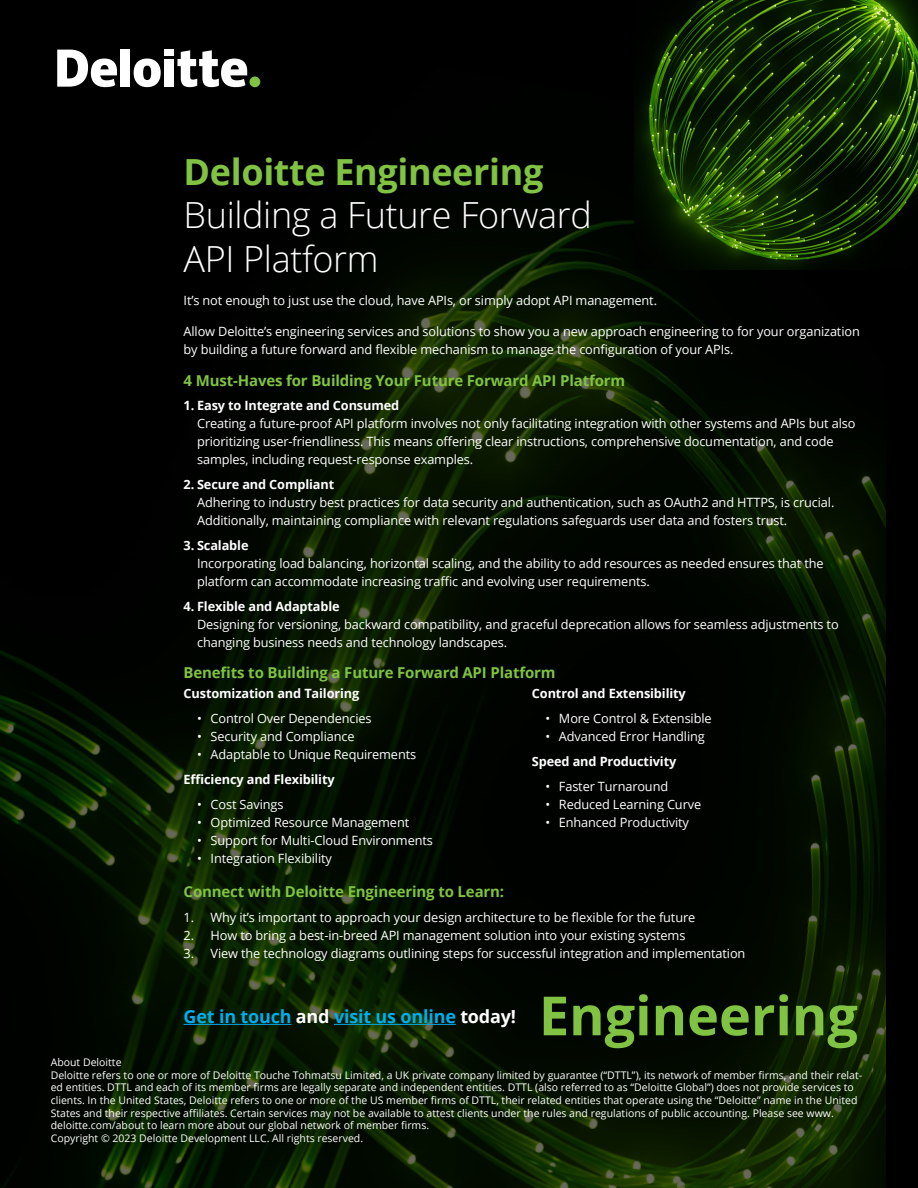
<style>
.page{position:relative;width:918px;height:1188px;background:#fff}
.page>*{position:absolute;margin:0;border:0;box-sizing:border-box;transform-origin:0 0}
.t1{font:700 54px "Open Sans";color:#80c342}
.t2{font:300 36px/43.2px "Open Sans";letter-spacing:-.01em;color:#fff}
.t3{font:700 36px "Open Sans";letter-spacing:-.01em;color:#80c342}
.t4{font:700 18px "Open Sans";letter-spacing:-.01em;color:#00aeef}
.t5{font:700 15px "Open Sans";letter-spacing:-.01em;color:#80c342}
.t6{font:12.75px/18px "Open Sans";letter-spacing:-.01em;color:#fff}
.t7{font:700 12.75px "Open Sans";letter-spacing:-.01em;color:#fff}
.t8{font:10.5px/12.6px "Open Sans";color:#fff}
.s1{font-weight:700}
.s2{color:#fff}
</style>
<div class="page">
<div style="left:886px;top:270px;width:32px;height:918px;background:#000"></div>
<img style="left:0;top:0;width:886px;height:1188px">
<img style="left:634px;top:0;width:284px;height:270px">
<hr style="left:184px;top:1024px;width:107px;height:1px;background:#00aeef">
<hr style="left:334px;top:1024px;width:122px;height:1px;background:#00aeef">
<div style="left:250px;top:77px;width:10px;height:10px;background:#80c342;border-radius:50%"></div>
<div style="left:121px;top:49px;width:9px;height:38px;background:#fff"></div>
<svg style="left:134px;top:59px;width:27px;height:28px"></svg>
<div style="left:164px;top:59px;width:10px;height:28px;background:#fff"></div>
<div style="left:164px;top:49px;width:10px;height:7px;background:#fff"></div>
<svg style="left:177px;top:50px;width:70px;height:37px"></svg>
<svg style="left:57px;top:50px;width:60px;height:37px"></svg>
<p class="t3" style="left:184px;top:147px;width:361px">Deloitte Engineering</p>
<p class="t2" style="left:184px;top:193px;width:410px">Building a Future Forward<br>API Platform</p>
<p class="t6" style="left:184px;top:291px;width:475px">It’s not enough to just use the cloud, have APIs, or simply adopt API management.</p>
<p class="t6" style="left:184px;top:322px;width:678px">Allow Deloitte’s engineering services and solutions to show you a new approach engineering to for your organization by building a future forward and flexible mechanism to manage the configuration of your APIs.</p>
<p class="t5" style="left:184px;top:370px;width:443px">4 Must-Haves for Building Your Future Forward API Platform</p>
<p class="t6" style="left:197px;top:396px;width:660px;text-indent:-13px"><span class="s1">1. Easy to Integrate and Consumed<br></span>Creating a future-proof API platform involves not only facilitating integration with other systems and APIs but also prioritizing user-friendliness. This means offering clear instructions, comprehensive documentation, and code samples, including request-response examples.</p>
<p class="t6" style="left:197px;top:475px;width:639px;text-indent:-13px"><span class="s1">2. Secure and Compliant<br></span>Adhering to industry best practices for data security and authentication, such as OAuth2 and HTTPS, is crucial.<br>Additionally, maintaining compliance with relevant regulations safeguards user data and fosters trust.</p>
<p class="t6" style="left:197px;top:536px;width:628px;text-indent:-13px"><span class="s1">3. Scalable<br></span>Incorporating load balancing, horizontal scaling, and the ability to add resources as needed ensures that the platform can accommodate increasing traffic and evolving user requirements.</p>
<p class="t6" style="left:197px;top:597px;width:643px;text-indent:-13px"><span class="s1">4. Flexible and Adaptable<br></span>Designing for versioning, backward compatibility, and graceful deprecation allows for seamless adjustments to changing business needs and technology landscapes.</p>
<p class="t5" style="left:184px;top:662px;width:374px">Benefits to Building a Future Forward API Platform</p>
<p class="t7" style="left:184px;top:685px;width:177px">Customization and Tailoring</p>
<p class="t6" style="left:197px;top:709px;width:176px">• Control Over Dependencies</p>
<p class="t6" style="left:197px;top:727px;width:159px">• Security and Compliance</p>
<p class="t6" style="left:197px;top:745px;width:221px">• Adaptable to Unique Requirements</p>
<p class="t7" style="left:184px;top:770px;width:153px">Efficiency and Flexibility</p>
<p class="t6" style="left:197px;top:795px;width:88px">• Cost Savings</p>
<p class="t6" style="left:197px;top:813px;width:214px">• Optimized Resource Management</p>
<p class="t6" style="left:197px;top:831px;width:237px">• Support for Multi-Cloud Environments</p>
<p class="t6" style="left:197px;top:849px;width:136px">• Integration Flexibility</p>
<p class="t7" style="left:532px;top:685px;width:155px">Control and Extensibility</p>
<p class="t6" style="left:545px;top:709px;width:168px">• More Control &amp; Extensible</p>
<p class="t6" style="left:545px;top:727px;width:161px">• Advanced Error Handling</p>
<p class="t7" style="left:532px;top:752px;width:146px">Speed and Productivity</p>
<p class="t6" style="left:545px;top:777px;width:124px">• Faster Turnaround</p>
<p class="t6" style="left:545px;top:795px;width:157px">• Reduced Learning Curve</p>
<p class="t6" style="left:545px;top:813px;width:145px">• Enhanced Productivity</p>
<p class="t5" style="left:184px;top:881px;width:322px">Connect with Deloitte Engineering to Learn:</p>
<p class="t6" style="left:184px;top:908px;width:513px">1. Why it’s important to approach your design architecture to be flexible for the future</p>
<p class="t6" style="left:184px;top:926px;width:503px">2. How to bring a best-in-breed API management solution into your existing systems</p>
<p class="t6" style="left:184px;top:944px;width:563px">3. View the technology diagrams outlining steps for successful integration and implementation</p>
<p class="t4" style="left:184px;top:1004px;width:334px">Get in touch <span class="s2">and</span> visit us online <span class="s2">today!</span></p>
<p class="t1" style="left:539px;top:978px;width:320px">Engineering</p>
<p class="t8" style="left:51px;top:1056px;width:72px">About Deloitte</p>
<p class="t8" style="left:51px;top:1068px;width:813px">Deloitte refers to one or more of Deloitte Touche Tohmatsu Limited, a UK private company limited by guarantee (“DTTL”), its network of member firms, and their relat&shy;ed entities. DTTL and each of its member firms are legally separate and independent entities. DTTL (also referred to as “Deloitte Global”) does not provide services to clients. In the United States, Deloitte refers to one or more of the US member firms of DTTL, their related entities that operate using the “Deloitte” name in the United States and their respective affiliates. Certain services may not be available to attest clients under the rules and regulations of public accounting. Please see www. deloitte.com/about to learn more about our global network of member firms.</p>
<p class="t8" style="left:51px;top:1131px;width:314px">Copyright © 2023 Deloitte Development LLC. All rights reserved.</p>
</div>
